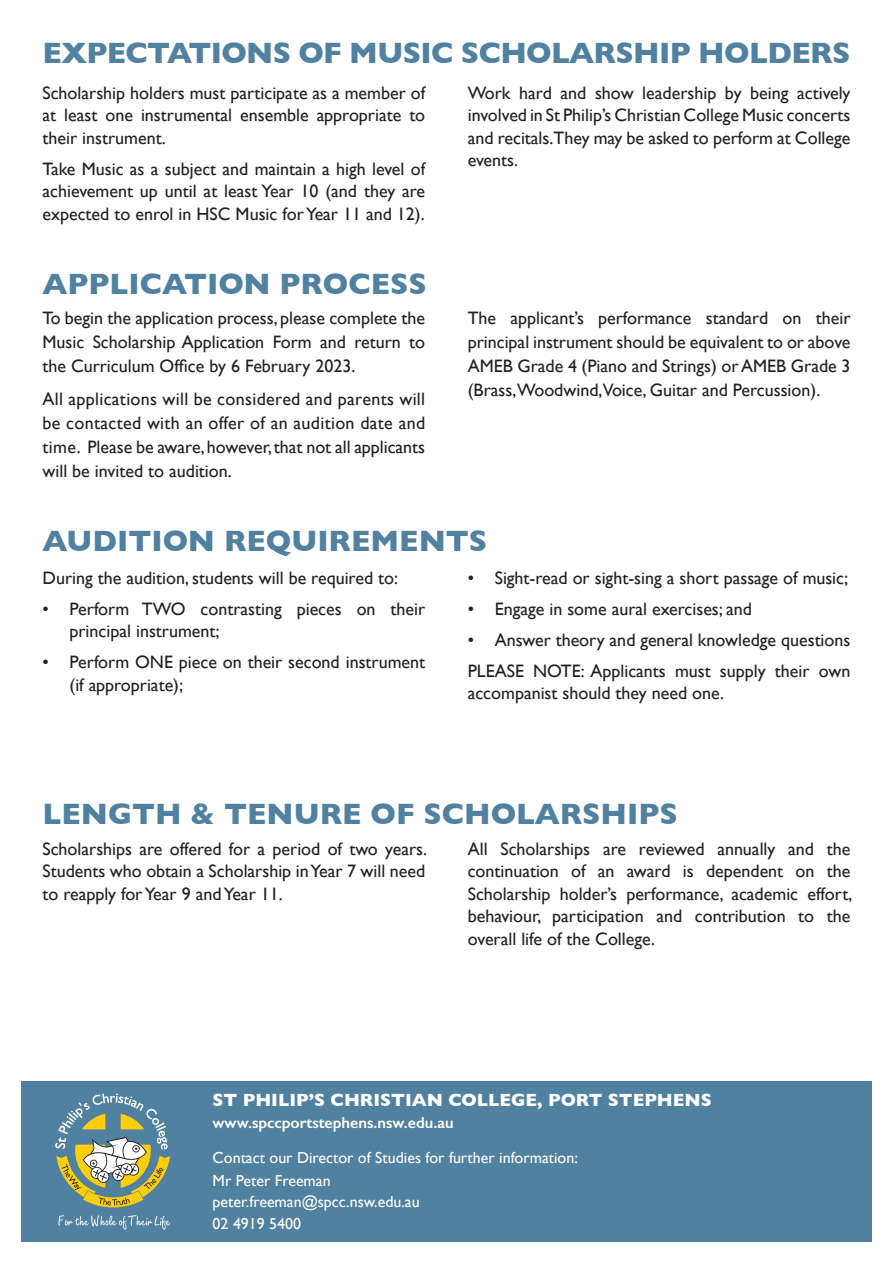
<style>
.page{position:relative;width:893px;height:1263px;background:#fff}
.page>*{position:absolute;margin:0;border:0;box-sizing:border-box;transform-origin:0 0}
.t1{font:700 30px "Gill Sans";color:#5081a0}
.t2{font:700 30px "Gill Sans";letter-spacing:-.02em;color:#5081a0}
.t3{font:18px/22.5px "Gill Sans";color:#231f20;text-align:justify}
.t4{font:700 18px "Gill Sans";color:#fff}
.t5{font:15.9px/22.5px "Gill Sans";color:#fff}
.t6{font:600 15.9px "Gill Sans";color:#fff}
</style>
<div class="page">
<div style="left:21px;top:1081px;width:851px;height:161px;background:#5081a0"></div>
<svg style="left:58px;top:1215px;width:112px;height:14px"></svg>
<svg style="left:55px;top:1093px;width:115px;height:114px"></svg>
<p class="t2" style="left:43px;top:29px;width:809px">EXPECTATIONS OF MUSIC SCHOLARSHIP HOLDERS</p>
<p class="t3" style="left:43px;top:81px;width:384px">Scholarship holders must participate as a member of at least one instrumental ensemble appropriate to their instrument.</p>
<p class="t3" style="left:43px;top:157px;width:384px">Take Music as a subject and maintain a high level of achievement up until at least Year 10 (and they are expected to enrol in HSC Music for Year 11 and 12).</p>
<p class="t1" style="left:43px;top:260px;width:386px">APPLICATION PROCESS</p>
<p class="t3" style="left:43px;top:306px;width:384px;line-height:24px">To begin the application process, please complete the Music Scholarship Application Form and return to the Curriculum Office by 6 February 2023.</p>
<p class="t3" style="left:43px;top:386px;width:384px;line-height:24px">All applications will be considered and parents will be contacted with an offer of an audition date and time. Please be aware, however, that not all applicants will be invited to audition.</p>
<p class="t3" style="left:468px;top:81px;width:384px">Work hard and show leadership by being actively involved in St Philip’s Christian College Music concerts and recitals.They may be asked to perform at College events.</p>
<p class="t3" style="left:468px;top:306px;width:384px;line-height:24px">The applicant’s performance standard on their principal instrument should be equivalent to or above AMEB Grade 4 (Piano and Strings) or AMEB Grade 3 (Brass,Woodwind,Voice, Guitar and Percussion).</p>
<p class="t1" style="left:43px;top:517px;width:446px">AUDITION REQUIREMENTS</p>
<p class="t3" style="left:43px;top:566px;width:357px">During the audition, students will be required to:</p>
<p class="t3" style="left:70px;top:597px;width:357px;text-indent:-27px">• Perform TWO contrasting pieces on their principal instrument;</p>
<p class="t3" style="left:70px;top:651px;width:357px;text-indent:-27px">• Perform ONE piece on their second instrument (if appropriate);</p>
<p class="t3" style="left:468px;top:566px;width:382px">• Sight-read or sight-sing a short passage of music;</p>
<p class="t3" style="left:468px;top:597px;width:286px">• Engage in some aural exercises; and</p>
<p class="t3" style="left:468px;top:628px;width:384px">• Answer theory and general knowledge questions</p>
<p class="t3" style="left:468px;top:659px;width:384px">PLEASE NOTE: Applicants must supply their own accompanist should they need one.</p>
<p class="t1" style="left:43px;top:790px;width:637px">LENGTH &amp; TENURE OF SCHOLARSHIPS</p>
<p class="t3" style="left:43px;top:837px;width:386px">Scholarships are offered for a period of two years.<br>Students who obtain a Scholarship in Year 7 will need to reapply for Year 9 and Year 11.</p>
<p class="t3" style="left:468px;top:837px;width:386px">All Scholarships are reviewed annually and the continuation of an award is dependent on the Scholarship holder’s performance, academic effort, behaviour, participation and contribution to the overall life of the College.</p>
<p class="t4" style="left:213px;top:1085px;width:501px">ST PHILIP’S CHRISTIAN COLLEGE, PORT STEPHENS</p>
<p class="t6" style="left:213px;top:1113px;width:243px">www.spccportstephens.nsw.edu.au</p>
<p class="t5" style="left:213px;top:1146px;width:367px">Contact our Director of Studies for further information:<br>Mr Peter Freeman</p>
<p class="t5" style="left:213px;top:1190px;width:209px">peter.freeman@spcc.nsw.edu.au<br>02 4919 5400</p>
</div>
